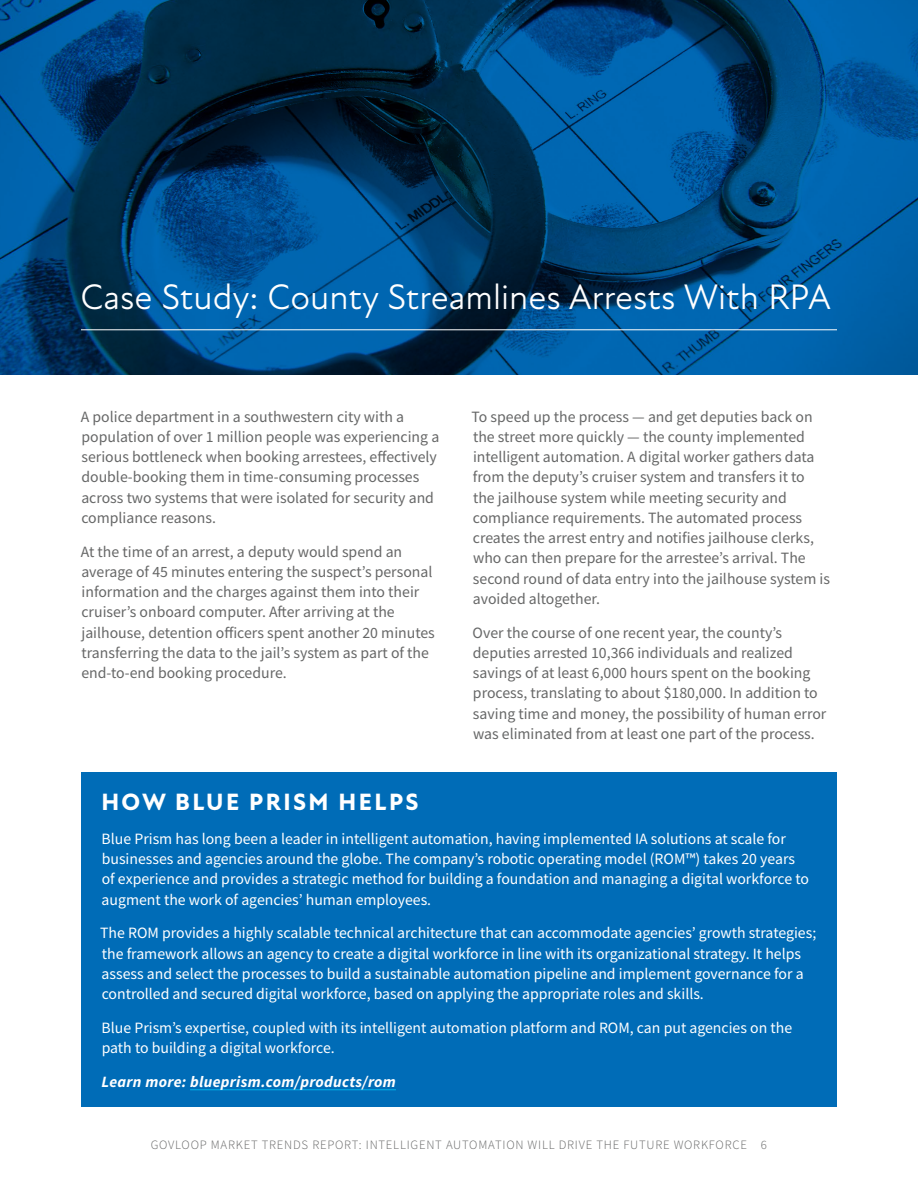
<style>
.page{position:relative;width:918px;height:1188px;background:#fff}
.page>*{position:absolute;margin:0;border:0;box-sizing:border-box;transform-origin:0 0}
.t1{font:36px "Atten New";color:#fff}
.t2{font:800 24px "Atten New";letter-spacing:.1em;color:#fff}
.t3{font:15.75px/20.2px "Source Sans Pro";color:#666767}
.t4{font:15.75px/20.2px "Source Sans Pro";color:#fff}
.t5{font:italic 700 15.75px "Source Sans Pro";letter-spacing:.02em;color:#fff}
.t6{font:300 12.75px "Source Sans Pro";letter-spacing:.06em;color:#666767}
</style>
<div class="page">
<svg style="left:0;top:0;width:918px;height:375px;background:#00467b"></svg>
<div style="left:81px;top:773px;width:756px;height:334px;background:#006cb7"></div>
<hr style="left:190px;top:1089px;width:206px;height:1px;background:#00abe6">
<hr style="left:81px;top:329px;width:756px;height:1px;background:#fff">
<h1 class="t1" style="left:81px;top:276px;width:752px">Case Study: County Streamlines Arrests With RPA</h1>
<p class="t3" style="left:81px;top:406px;width:360px">A police department in a southwestern city with a population of over 1 million people was experiencing a serious bottleneck when booking arrestees, effectively double-booking them in time-consuming processes across two systems that were isolated for security and compliance reasons.</p>
<p class="t3" style="left:81px;top:541px;width:356px">At the time of an arrest, a deputy would spend an average of 45 minutes entering the suspect’s personal information and the charges against them into their cruiser’s onboard computer. After arriving at the jailhouse, detention officers spent another 20 minutes transferring the data to the jail’s system as part of the end-to-end booking procedure.</p>
<p class="t3" style="left:471px;top:406px;width:360px">To speed up the process — and get deputies back on the street more quickly — the county implemented intelligent automation. A digital worker gathers data from the deputy’s cruiser system and transfers it to<br>the jailhouse system while meeting security and compliance requirements. The automated process creates the arrest entry and notifies jailhouse clerks, who can then prepare for the arrestee’s arrival. The second round of data entry into the jailhouse system is avoided altogether.</p>
<p class="t3" style="left:473px;top:622px;width:355px">Over the course of one recent year, the county’s deputies arrested 10,366 individuals and realized savings of at least 6,000 hours spent on the booking process, translating to about $180,000. In addition to saving time and money, the possibility of human error was eliminated from at least one part of the process.</p>
<h2 class="t2" style="left:101px;top:788px;width:319px">HOW BLUE PRISM HELPS</h2>
<p class="t4" style="left:102px;top:828px;width:709px">Blue Prism has long been a leader in intelligent automation, having implemented IA solutions at scale for businesses and agencies around the globe. The company’s robotic operating model (ROM™) takes 20 years of experience and provides a strategic method for building a foundation and managing a digital workforce to augment the work of agencies’ human employees.</p>
<p class="t4" style="left:100px;top:923px;width:718px">The ROM provides a highly scalable technical architecture that can accommodate agencies’ growth strategies; the framework allows an agency to create a digital workforce in line with its organizational strategy. It helps assess and select the processes to build a sustainable automation pipeline and implement governance for a controlled and secured digital workforce, based on applying the appropriate roles and skills.</p>
<p class="t4" style="left:102px;top:1017px;width:692px">Blue Prism’s expertise, coupled with its intelligent automation platform and ROM, can put agencies on the path to building a digital workforce.</p>
<p class="t5" style="left:102px;top:1071px;width:296px">Learn more: blueprism.com/products/rom</p>
<p class="t6" style="left:151px;top:1137px;width:618px">GOVLOOP MARKET TRENDS REPORT: INTELLIGENT AUTOMATION WILL DRIVE THE FUTURE WORKFORCE 6</p>
</div>
